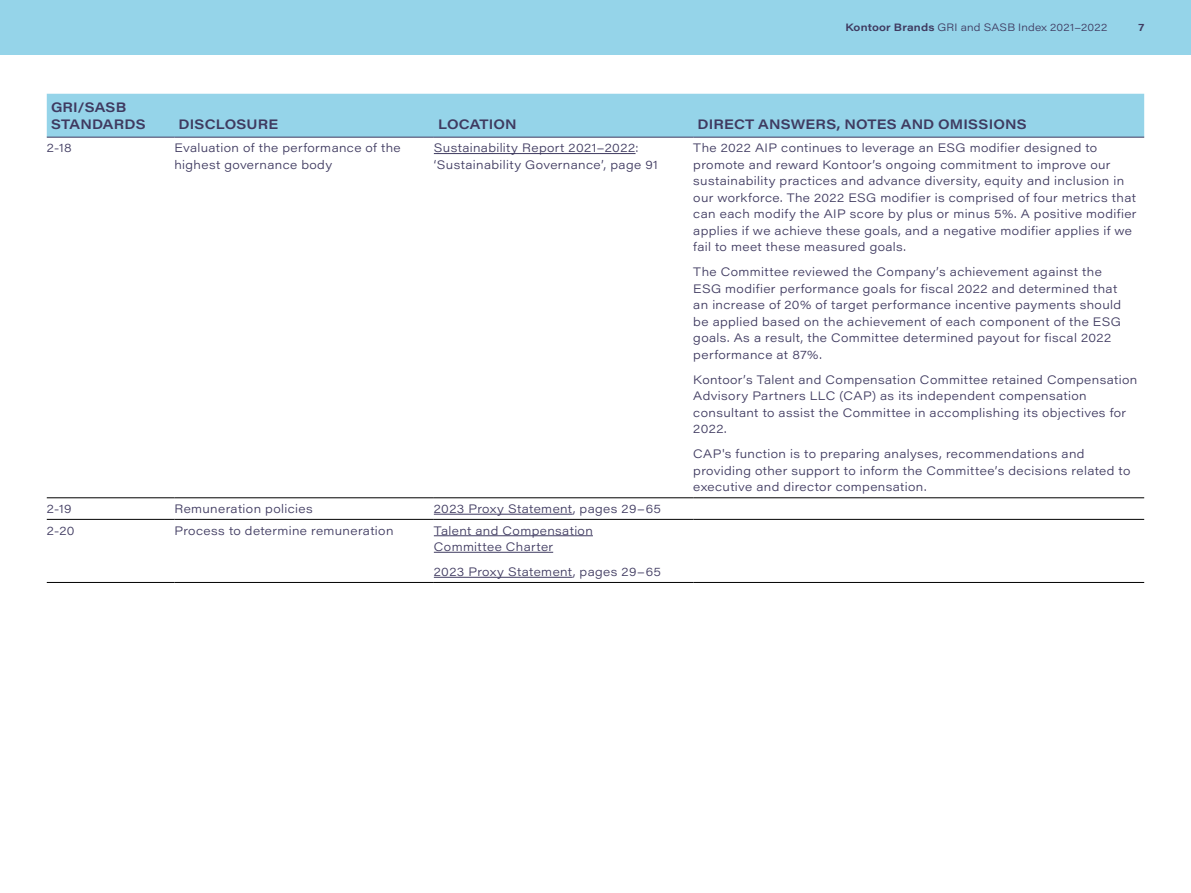
<style>
.page{position:relative;width:1191px;height:893px;background:#fff}
.page>*{position:absolute;margin:0;border:0;box-sizing:border-box;transform-origin:0 0}
.t1{font:600 13.5px/16.5px "Acumin Pro Wide";letter-spacing:.01em;color:#3f3a60}
.t2{font:300 12px/16.5px "Acumin Pro Wide";letter-spacing:.03em;color:#3f3a60}
.t3{font:300 10.5px "Acumin Pro Wide";letter-spacing:.02em;color:#3f3a60}
.t4{font:600 10.5px "Acumin Pro Wide";color:#3f3a60}
.s1{font-weight:600}
</style>
<div class="page">
<div style="left:47px;top:94px;width:1097px;height:43px;background:#95d4e9"></div>
<hr style="left:47px;top:519px;width:127px;height:1px;background:#000">
<hr style="left:174px;top:519px;width:260px;height:1px;background:#000">
<hr style="left:434px;top:519px;width:259px;height:1px;background:#000">
<hr style="left:693px;top:519px;width:451px;height:1px;background:#000">
<hr style="left:47px;top:137px;width:127px;height:1px;background:#3f3a60">
<hr style="left:174px;top:137px;width:260px;height:1px;background:#3f3a60">
<hr style="left:434px;top:137px;width:259px;height:1px;background:#3f3a60">
<hr style="left:693px;top:137px;width:451px;height:1px;background:#3f3a60">
<hr style="left:47px;top:497px;width:127px;height:1px;background:#000">
<hr style="left:174px;top:497px;width:260px;height:1px;background:#000">
<hr style="left:434px;top:497px;width:259px;height:1px;background:#000">
<hr style="left:693px;top:497px;width:451px;height:1px;background:#000">
<hr style="left:47px;top:582px;width:127px;height:1px;background:#000">
<hr style="left:174px;top:582px;width:260px;height:1px;background:#000">
<hr style="left:434px;top:582px;width:259px;height:1px;background:#000">
<hr style="left:693px;top:582px;width:451px;height:1px;background:#000">
<hr style="left:434px;top:153px;width:201px;height:1px;background:#3f3a60">
<hr style="left:434px;top:514px;width:138px;height:1px;background:#3f3a60">
<hr style="left:434px;top:535px;width:159px;height:1px;background:#3f3a60">
<hr style="left:434px;top:552px;width:119px;height:1px;background:#3f3a60">
<hr style="left:434px;top:577px;width:138px;height:1px;background:#3f3a60">
<div style="left:0;top:0;width:1191px;height:54px;background:#95d4e9"></div>
<p class="t1" style="left:51px;top:98px;width:96px">GRI/SASB<br>STANDARDS</p>
<p class="t3" style="left:845px;top:20px;width:263px"><span class="s1">Kontoor Brands</span> GRI and SASB Index 2021–2022</p>
<p class="t4" style="left:1138px;top:20px;width:7px">7</p>
<p class="t1" style="left:179px;top:115px;width:101px">DISCLOSURE</p>
<p class="t1" style="left:438px;top:115px;width:80px">LOCATION</p>
<p class="t1" style="left:697px;top:115px;width:331px">DIRECT ANSWERS, NOTES AND OMISSIONS</p>
<p class="t2" style="left:47px;top:139px;width:27px">2-18</p>
<p class="t2" style="left:174px;top:139px;width:228px">Evaluation of the performance of the highest governance body</p>
<p class="t2" style="left:434px;top:139px;width:225px">Sustainability Report 2021–2022: ‘Sustainability Governance’, page 91</p>
<p class="t2" style="left:693px;top:139px;width:445px">The 2022 AIP continues to leverage an ESG modifier designed to promote and reward Kontoor’s ongoing commitment to improve our sustainability practices and advance diversity, equity and inclusion in our workforce. The 2022 ESG modifier is comprised of four metrics that can each modify the AIP score by plus or minus 5%. A positive modifier applies if we achieve these goals, and a negative modifier applies if we fail to meet these measured goals.</p>
<p class="t2" style="left:693px;top:263px;width:429px">The Committee reviewed the Company’s achievement against the ESG modifier performance goals for fiscal 2022 and determined that an increase of 20% of target performance incentive payments should be applied based on the achievement of each component of the ESG goals. As a result, the Committee determined payout for fiscal 2022 performance at 87%.</p>
<p class="t2" style="left:693px;top:371px;width:445px">Kontoor’s Talent and Compensation Committee retained Compensation Advisory Partners LLC (CAP) as its independent compensation consultant to assist the Committee in accomplishing its objectives for 2022.</p>
<p class="t2" style="left:693px;top:445px;width:438px">CAP's function is to preparing analyses, recommendations and providing other support to inform the Committee’s decisions related to executive and director compensation.</p>
<p class="t2" style="left:47px;top:500px;width:26px">2-19</p>
<p class="t2" style="left:174px;top:500px;width:140px">Remuneration policies</p>
<p class="t2" style="left:434px;top:500px;width:229px">2023 Proxy Statement, pages 29–65</p>
<p class="t2" style="left:47px;top:521px;width:29px">2-20</p>
<p class="t2" style="left:174px;top:521px;width:221px">Process to determine remuneration</p>
<p class="t2" style="left:434px;top:521px;width:161px">Talent and Compensation<br>Committee Charter</p>
<p class="t2" style="left:434px;top:563px;width:229px">2023 Proxy Statement, pages 29–65</p>
</div>
